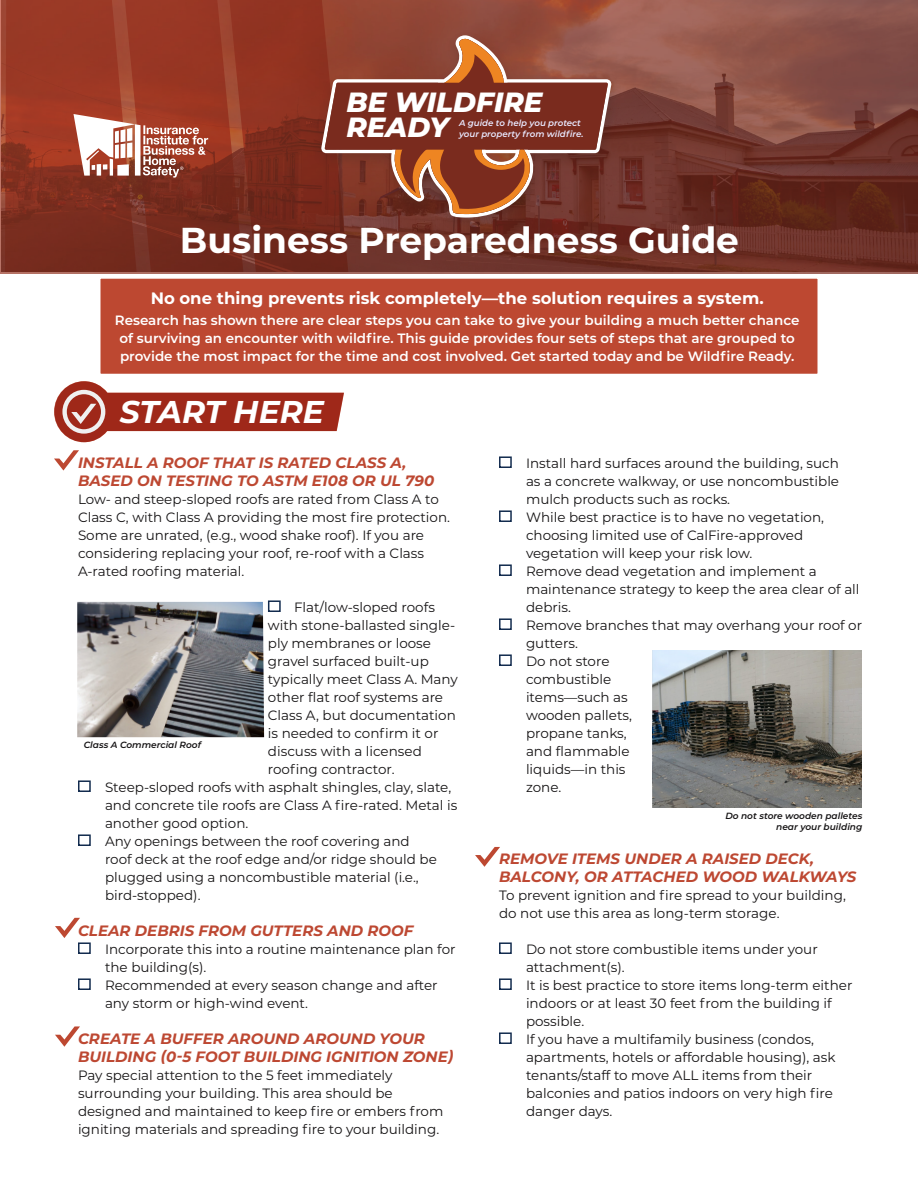
<style>
.page{position:relative;width:918px;height:1188px;background:#fff}
.page>*{position:absolute;margin:0;border:0;box-sizing:border-box;transform-origin:0 0}
.caption_white{font:700 36px "Montserrat";color:#fff}
.Title_03_white{font:italic 700 31.5px "Montserrat";color:#fff}
.t1{font:italic 800 27.75px/25px "Montserrat";color:#fff}
.caption_white-2{font:700 16.5px "Montserrat";color:#fff}
.body{font:italic 700 15px/18px "Montserrat";color:#bd4832}
.head{font:italic 700 15px/18px "Montserrat";color:#bd4832}
.CHecklist{font:13.5px/18px "Montserrat";color:#151314}
.body-2{font:13.5px/18px "Montserrat";color:#151314}
.caption_white-3{font:600 13.5px/18px "Montserrat";color:#fff;text-align:center}
.t2{font:italic 600 9px/10.5px "Montserrat";color:#151314;text-align:right}
.t3{font:italic 600 8.7px/10.4px "Montserrat";color:#e9e9ff}
</style>
<div class="page">
<img style="left:0;top:0;width:918px;height:273px">
<svg style="left:54px;top:381px;width:290px;height:61px"></svg>
<div style="left:312px;top:30px;width:311px;height:204px;background:#231f20;opacity:.2"></div>
<svg style="left:321px;top:35px;width:290px;height:183px"></svg>
<svg style="left:325px;top:38px;width:283px;height:176px"></svg>
<div style="left:268px;top:600px;width:13px;height:12px;border:2px solid #122b4e"></div>
<div style="left:78px;top:780px;width:13px;height:12px;border:2px solid #122b4e"></div>
<div style="left:78px;top:834px;width:13px;height:12px;border:2px solid #122b4e"></div>
<div style="left:78px;top:942px;width:13px;height:12px;border:2px solid #122b4e"></div>
<div style="left:78px;top:978px;width:13px;height:12px;border:2px solid #122b4e"></div>
<div style="left:499px;top:456px;width:13px;height:12px;border:2px solid #122b4e"></div>
<div style="left:499px;top:510px;width:13px;height:12px;border:2px solid #122b4e"></div>
<div style="left:499px;top:564px;width:13px;height:12px;border:2px solid #122b4e"></div>
<div style="left:499px;top:618px;width:13px;height:12px;border:2px solid #122b4e"></div>
<div style="left:499px;top:654px;width:13px;height:12px;border:2px solid #122b4e"></div>
<div style="left:499px;top:942px;width:13px;height:12px;border:2px solid #122b4e"></div>
<div style="left:499px;top:978px;width:13px;height:12px;border:2px solid #122b4e"></div>
<div style="left:499px;top:1032px;width:13px;height:12px;border:2px solid #122b4e"></div>
<img style="left:77px;top:602px;width:187px;height:135px">
<img style="left:652px;top:651px;width:210px;height:157px">
<svg style="left:54px;top:450px;width:25px;height:21px"></svg>
<svg style="left:55px;top:1026px;width:25px;height:21px"></svg>
<svg style="left:55px;top:918px;width:25px;height:20px"></svg>
<svg style="left:475px;top:847px;width:25px;height:20px"></svg>
<div style="left:99px;top:277px;width:720px;height:98px;background:#bd4831;border:2px solid #fff"></div>
<svg style="left:74px;top:114px;width:134px;height:64px"></svg>
<p class="t1" style="left:346px;top:88px;width:198px">BE WILDFIRE<br>READY</p>
<p class="t3" style="left:459px;top:118px;width:126px">A guide to help you protect your property from wildfire.</p>
<p class="caption_white" style="left:180px;top:215px;width:561px">Business Preparedness Guide</p>
<p class="caption_white-2" style="left:151px;top:286px;width:614px">No one thing prevents risk completely―the solution requires a system.</p>
<p class="caption_white-3" style="left:115px;top:310px;width:686px">Research has shown there are clear steps you can take to give your building a much better chance of surviving an encounter with wildfire. This guide provides four sets of steps that are grouped to provide the most impact for the time and cost involved. Get started today and be Wildfire Ready.</p>
<p class="Title_03_white" style="left:120px;top:389px;width:206px">START HERE</p>
<p class="head" style="left:78px;top:453px;width:358px">INSTALL A ROOF THAT IS RATED CLASS A,<br>BASED ON TESTING TO ASTM E108 OR UL 790</p>
<p class="body-2" style="left:78px;top:490px;width:374px">Low- and steep-sloped roofs are rated from Class A to Class C, with Class A providing the most fire protection.<br>Some are unrated, (e.g., wood shake roof). If you are considering replacing your roof, re-roof with a Class A-rated roofing material.</p>
<p class="CHecklist" style="left:268px;top:598px;width:191px;text-indent:26px">Flat/low-sloped roofs with stone-ballasted single&shy;ply membranes or loose gravel surfaced built-up typically meet Class A. Many other flat roof systems are<br>Class A, but documentation is needed to confirm it or discuss with a licensed roofing contractor.</p>
<p class="CHecklist" style="left:105px;top:778px;width:354px">Steep-sloped roofs with asphalt shingles, clay, slate, and concrete tile roofs are Class A fire-rated. Metal is another good option.</p>
<p class="CHecklist" style="left:105px;top:832px;width:333px">Any openings between the roof covering and roof deck at the roof edge and/or ridge should be plugged using a noncombustible material (i.e., bird-stopped).</p>
<p class="body" style="left:78px;top:921px;width:337px">CLEAR DEBRIS FROM GUTTERS AND ROOF</p>
<p class="CHecklist" style="left:105px;top:940px;width:352px">Incorporate this into a routine maintenance plan for the building(s).</p>
<p class="CHecklist" style="left:105px;top:976px;width:334px">Recommended at every season change and after any storm or high-wind event.</p>
<p class="body" style="left:78px;top:1029px;width:377px">CREATE A BUFFER AROUND AROUND YOUR<br>BUILDING (0-5 FOOT BUILDING IGNITION ZONE)</p>
<p class="body-2" style="left:78px;top:1066px;width:367px">Pay special attention to the 5 feet immediately surrounding your building. This area should be designed and maintained to keep fire or embers from igniting materials and spreading fire to your building.</p>
<p class="t2" style="left:84px;top:739px;width:119px">Class A Commercial Roof</p>
<p class="CHecklist" style="left:526px;top:454px;width:315px;text-align:justify">Install hard surfaces around the building, such as a concrete walkway, or use noncombustible mulch products such as rocks.</p>
<p class="CHecklist" style="left:526px;top:508px;width:300px">While best practice is to have no vegetation, choosing limited use of CalFire-approved vegetation will keep your risk low.</p>
<p class="CHecklist" style="left:526px;top:562px;width:335px">Remove dead vegetation and implement a maintenance strategy to keep the area clear of all debris.</p>
<p class="CHecklist" style="left:526px;top:616px;width:338px">Remove branches that may overhang your roof or gutters.</p>
<p class="CHecklist" style="left:526px;top:652px;width:108px">Do not store combustible items—such as wooden pallets, propane tanks, and flammable liquids—in this zone.</p>
<p class="t2" style="left:725px;top:810px;width:139px">Do not store wooden palletes near your building</p>
<p class="body" style="left:499px;top:849px;width:359px">REMOVE ITEMS UNDER A RAISED DECK,<br>BALCONY, OR ATTACHED WOOD WALKWAYS</p>
<p class="body-2" style="left:499px;top:886px;width:348px">To prevent ignition and fire spread to your building, do not use this area as long-term storage.</p>
<p class="CHecklist" style="left:526px;top:940px;width:293px">Do not store combustible items under your attachment(s).</p>
<p class="CHecklist" style="left:526px;top:976px;width:328px">It is best practice to store items long-term either indoors or at least 30 feet from the building if possible.</p>
<p class="CHecklist" style="left:526px;top:1030px;width:311px">If you have a multifamily business (condos, apartments, hotels or affordable housing), ask tenants/staff to move ALL items from their balconies and patios indoors on very high fire danger days.</p>
</div>
